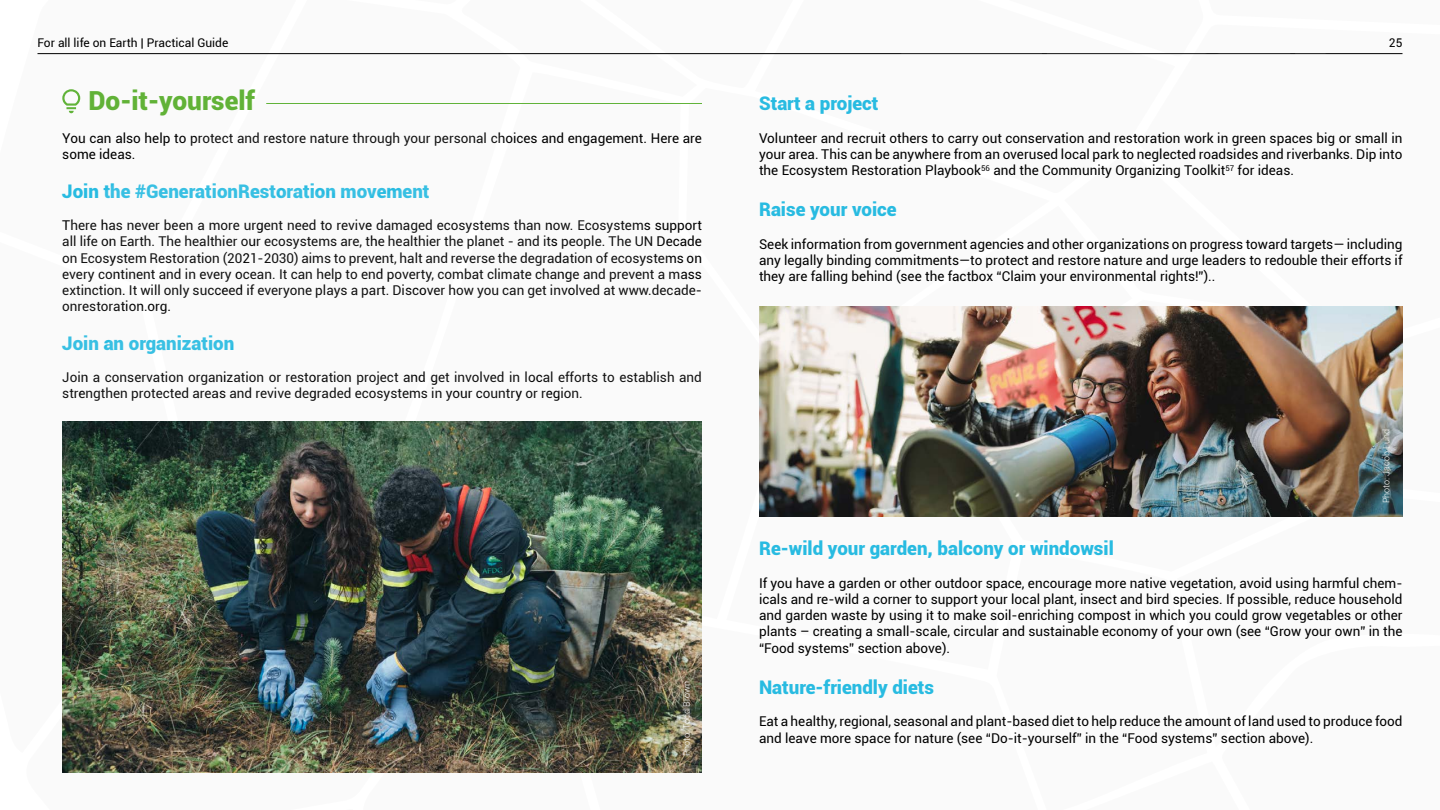
<style>
.page{position:relative;width:1440px;height:810px;background:#fff}
.page>*{position:absolute;margin:0;border:0;box-sizing:border-box;transform-origin:0 0}
.t1{font:900 26.25px "Roboto";color:#61b237}
.t2{font:900 18.75px "Roboto";color:#28bbe1}
.t3{font:13.5px/16.2px "Roboto";color:#000;text-align:justify}
.t4{font:12px "Roboto";color:#000}
.t5{font:300 9px "Roboto";color:#fff}
</style>
<div class="page">
<img style="left:37px;top:53px;width:1366px;height:720px">
<hr style="left:266px;top:103px;width:436px;height:1px;background:#61b339">
<p class="t4" style="left:38px;top:34px;width:192px">For all life on Earth | Practical Guide</p>
<p class="t4" style="left:1389px;top:34px;width:15px">25</p>
<h1 class="t1" style="left:88px;top:83px;width:168px">Do-it-yourself</h1>
<p class="t3" style="left:62px;top:129px;width:641px">You can also help to protect and restore nature through your personal choices and engagement. Here are some ideas.</p>
<h2 class="t2" style="left:62px;top:178px;width:369px">Join the #GenerationRestoration movement</h2>
<p class="t3" style="left:62px;top:217px;width:641px">There has never been a more urgent need to revive damaged ecosystems than now. Ecosystems support all life on Earth. The healthier our ecosystems are, the healthier the planet - and its people. The UN Decade on Ecosystem Restoration (2021-2030) aims to prevent, halt and reverse the degradation of ecosystems on every continent and in every ocean. It can help to end poverty, combat climate change and prevent a mass extinction. It will only succeed if everyone plays a part. Discover how you can get involved at www.decade&shy;onrestoration.org.</p>
<h2 class="t2" style="left:62px;top:330px;width:174px">Join an organization</h2>
<p class="t3" style="left:62px;top:369px;width:641px">Join a conservation organization or restoration project and get involved in local efforts to establish and strengthen protected areas and revive degraded ecosystems in your country or region.</p>
<p class="t5" style="left:680px;top:756px;width:77px;rotate:-90deg">Photo: Todd Brown</p>
<h2 class="t2" style="left:759px;top:90px;width:121px">Start a project</h2>
<p class="t3" style="left:759px;top:129px;width:645px">Volunteer and recruit others to carry out conservation and restoration work in green spaces big or small in your area. This can be anywhere from an overused local park to neglected roadsides and riverbanks. Dip into the Ecosystem Restoration Playbook<sup>56</sup> and the Community Organizing Toolkit<sup>57</sup> for ideas.</p>
<h2 class="t2" style="left:759px;top:197px;width:139px">Raise your voice</h2>
<p class="t3" style="left:759px;top:235px;width:645px">Seek information from government agencies and other organizations on progress toward targets— including any legally binding commitments—to protect and restore nature and urge leaders to redouble their efforts if they are falling behind (see the factbox “Claim your environmental rights!”)..</p>
<p class="t5" style="left:1380px;top:503px;width:75px;rotate:-90deg">Photo: Jacob Lund</p>
<h2 class="t2" style="left:759px;top:536px;width:356px">Re-wild your garden, balcony or windowsil</h2>
<p class="t3" style="left:759px;top:574px;width:645px">If you have a garden or other outdoor space, encourage more native vegetation, avoid using harmful chem&shy;icals and re-wild a corner to support your local plant, insect and bird species. If possible, reduce household and garden waste by using it to make soil-enriching compost in which you could grow vegetables or other plants – creating a small-scale, circular and sustainable economy of your own (see “Grow your own” in the “Food systems” section above).</p>
<h2 class="t2" style="left:759px;top:674px;width:177px">Nature-friendly diets</h2>
<p class="t3" style="left:759px;top:713px;width:645px">Eat a healthy, regional, seasonal and plant-based diet to help reduce the amount of land used to produce food and leave more space for nature (see “Do-it-yourself” in the “Food systems” section above).</p>
</div>
